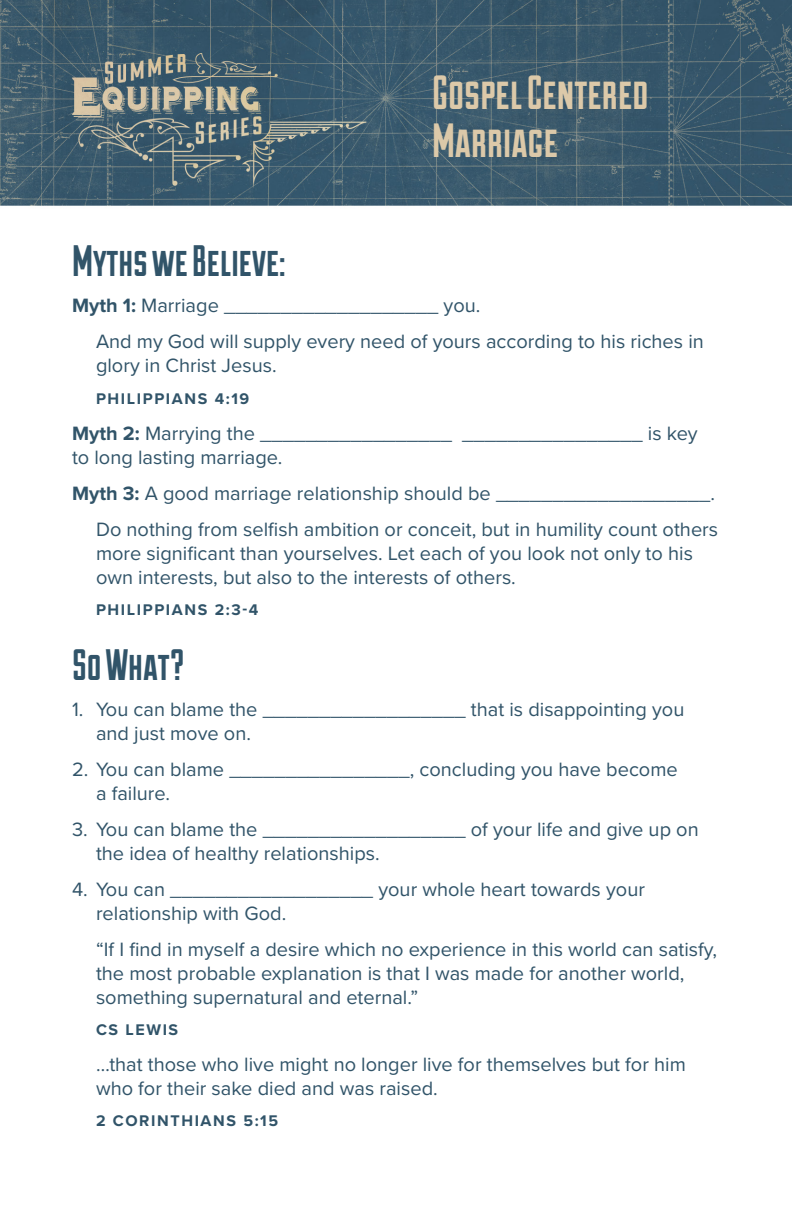
<style>
.page{position:relative;width:792px;height:1224px;background:#fff}
.page>*{position:absolute;margin:0;border:0;box-sizing:border-box;transform-origin:0 0}
.t1{font:48px "Duke Fill";color:#dcc9a9}
.t2{font:44px "Duke Fill";color:#315469}
.Verse{font:20px/24px "Proxima Nova";color:#315469}
.p1{font:20px/24px "Proxima Nova";color:#315469}
.Verse_Citation{font:700 16px "Proxima Nova";letter-spacing:.1em;color:#315469}
.s1{font-weight:700}
</style>
<div class="page">
<img style="left:0;top:0;width:792px;height:206px">
<p class="t1" style="left:432px;top:64px;width:218px">Gospel Centered</p>
<p class="t1" style="left:432px;top:112px;width:128px">Marriage</p>
<p class="t2" style="left:72px;top:236px;width:215px">Myths we Believe:</p>
<p class="p1" style="left:72px;top:293px;width:410px"><span class="s1">Myth 1:</span> Marriage ___________________ you.</p>
<p class="Verse" style="left:96px;top:329px;width:609px">And my God will supply every need of yours according to his riches in glory in Christ Jesus.</p>
<p class="Verse_Citation" style="left:96px;top:386px;width:155px">PHILIPPIANS 4:19</p>
<p class="p1" style="left:72px;top:420px;width:627px"><span class="s1">Myth 2:</span> Marrying the _________________ ________________ is key to long lasting marriage.</p>
<p class="p1" style="left:72px;top:480px;width:644px"><span class="s1">Myth 3:</span> A good marriage relationship should be ___________________.</p>
<p class="Verse" style="left:96px;top:516px;width:624px">Do nothing from selfish ambition or conceit, but in humility count others more significant than yourselves. Let each of you look not only to his own interests, but also to the interests of others.</p>
<p class="Verse_Citation" style="left:96px;top:598px;width:164px">PHILIPPIANS 2:3-4</p>
<p class="t2" style="left:72px;top:639px;width:114px">So What?</p>
<p class="Verse" style="left:96px;top:696px;width:590px;text-indent:-24px">1. You can blame the __________________ that is disappointing you and just move on.</p>
<p class="Verse" style="left:96px;top:756px;width:583px;text-indent:-24px">2. You can blame ________________, concluding you have become a failure.</p>
<p class="Verse" style="left:96px;top:816px;width:604px;text-indent:-24px">3. You can blame the __________________ of your life and give up on the idea of healthy relationships.</p>
<p class="Verse" style="left:96px;top:876px;width:550px;text-indent:-24px">4. You can __________________ your whole heart towards your relationship with God.</p>
<p class="Verse" style="left:96px;top:936px;width:623px">“If I find in myself a desire which no experience in this world can satisfy, the most probable explanation is that I was made for another world, something supernatural and eternal.”</p>
<p class="Verse_Citation" style="left:96px;top:1018px;width:84px">CS LEWIS</p>
<p class="Verse" style="left:96px;top:1051px;width:591px">…that those who live might no longer live for themselves but for him who for their sake died and was raised.</p>
<p class="Verse_Citation" style="left:96px;top:1109px;width:184px">2 CORINTHIANS 5:15</p>
</div>
